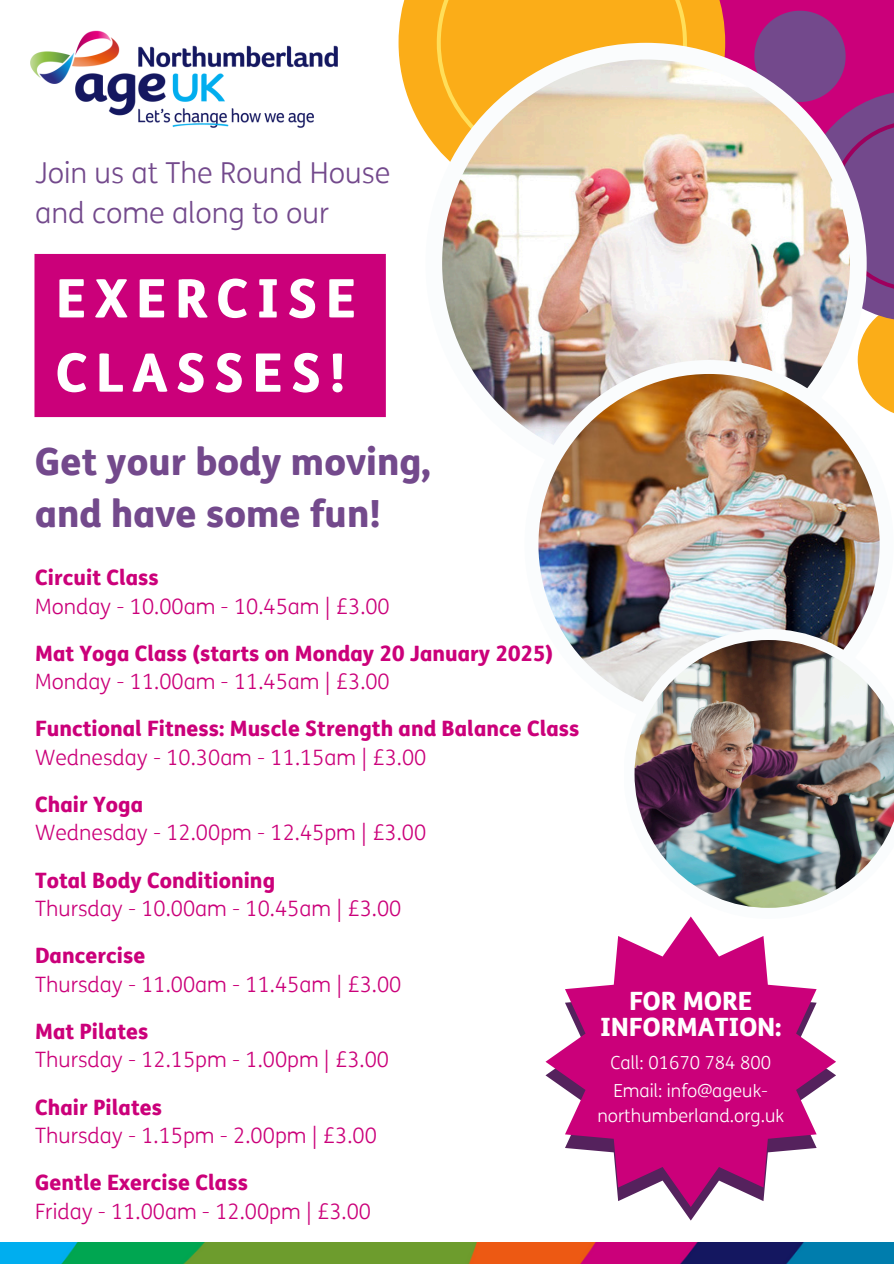
<style>
.page{position:relative;width:894px;height:1264px;background:#fff}
.page>*{position:absolute;margin:0;border:0;box-sizing:border-box;transform-origin:0 0}
.t1{font:800 53.25px/74.2px "FS Me";letter-spacing:.155em;color:#fff}
.t2{font:800 37.5px/52.5px "FS Me";color:#73498c}
.t3{font:300 28.8px/39.9px "FS Me";color:#73498c}
.t4{font:800 25.2px/26.2px "FS Me";color:#fff;text-align:center}
.t5{font:300 21.15px/28.3px "FS Me";color:#cb007a}
.t6{font:800 21.15px/28.3px "FS Me";color:#cb007a}
.t7{font:300 18px/24.8px "FS Me";color:#fff;text-align:center}
.s1{font-weight:800}
.s2{font-weight:300}
</style>
<div class="page">
<svg style="left:398px;top:0;width:38px;height:147px;fill:#fbad18"></svg>
<svg style="left:436px;top:0;width:457px;height:413px;background:#cc775f"></svg>
<div style="left:425px;top:43px;width:441px;height:441px;background:#fafcfd;border-radius:50%"></div>
<img style="left:442px;top:59px;width:407px;height:408px;border-radius:50%">
<div style="left:524px;top:360px;width:369px;height:369px;background:#fafcfd;border-radius:50%"></div>
<img style="left:538px;top:374px;width:341px;height:341px;border-radius:50%">
<svg style="left:623px;top:629px;width:235px;height:65px"></svg>
<svg style="left:627px;top:633px;width:231px;height:275px"></svg>
<img style="left:634px;top:640px;width:259px;height:267px">
<svg style="left:545px;top:916px;width:290px;height:290px;fill:#cb007a"></svg>
<img style="left:0;top:1242px;width:893px;height:21px">
<img style="left:30px;top:30px;width:308px;height:98px">
<div style="left:34px;top:254px;width:352px;height:163px;background:#cb007a"></div>
<h5 class="t3" style="left:35px;top:154px;width:357px">Join us at The Round House and come along to our</h5>
<h5 class="t1" style="left:56px;top:261px;width:302px">EXERCISE<br>CLASSES!</h5>
<h5 class="t2" style="left:35px;top:435px;width:397px">Get your body moving, and have some fun!</h5>
<p class="t5" style="left:35px;top:564px;width:356px"><span class="s1">Circuit Class<br></span>Monday - 10.00am - 10.45am | £3.00</p>
<h3 class="t6" style="left:35px;top:639px;width:519px">Mat Yoga Class (starts on Monday 20 January 2025)<br><span class="s2">Monday - 11.00am - 11.45am | £3.00</span></h3>
<h1 class="t6" style="left:35px;top:714px;width:545px">Functional Fitness: Muscle Strength and Balance Class<br><span class="s2">Wednesday - 10.30am - 11.15am | £3.00</span></h1>
<p class="t5" style="left:35px;top:791px;width:392px"><span class="s1">Chair Yoga<br></span>Wednesday - 12.00pm - 12.45pm | £3.00</p>
<h2 class="t5" style="left:35px;top:866px;width:367px"><span class="s1">Total Body Conditioning<br></span>Thursday - 10.00am - 10.45am | £3.00</h2>
<h5 class="t5" style="left:35px;top:942px;width:367px"><span class="s1">Dancercise<br></span>Thursday - 11.00am - 11.45am | £3.00</h5>
<h5 class="t5" style="left:35px;top:1017px;width:355px"><span class="s1">Mat Pilates<br></span>Thursday - 12.15pm - 1.00pm | £3.00</h5>
<h5 class="t5" style="left:35px;top:1093px;width:343px"><span class="s1">Chair Pilates<br></span>Thursday - 1.15pm - 2.00pm | £3.00</h5>
<h5 class="t5" style="left:35px;top:1169px;width:337px"><span class="s1">Gentle Exercise Class<br></span>Friday - 11.00am - 12.00pm | £3.00</h5>
<p class="t4" style="left:600px;top:987px;width:183px">FOR MORE<br>INFORMATION:</p>
<h5 class="t7" style="left:610px;top:1051px;width:162px">Call: 01670 784 800</h5>
<h4 class="t7" style="left:597px;top:1079px;width:188px">Email: info@ageuk&shy;northumberland.org.uk</h4>
</div>
